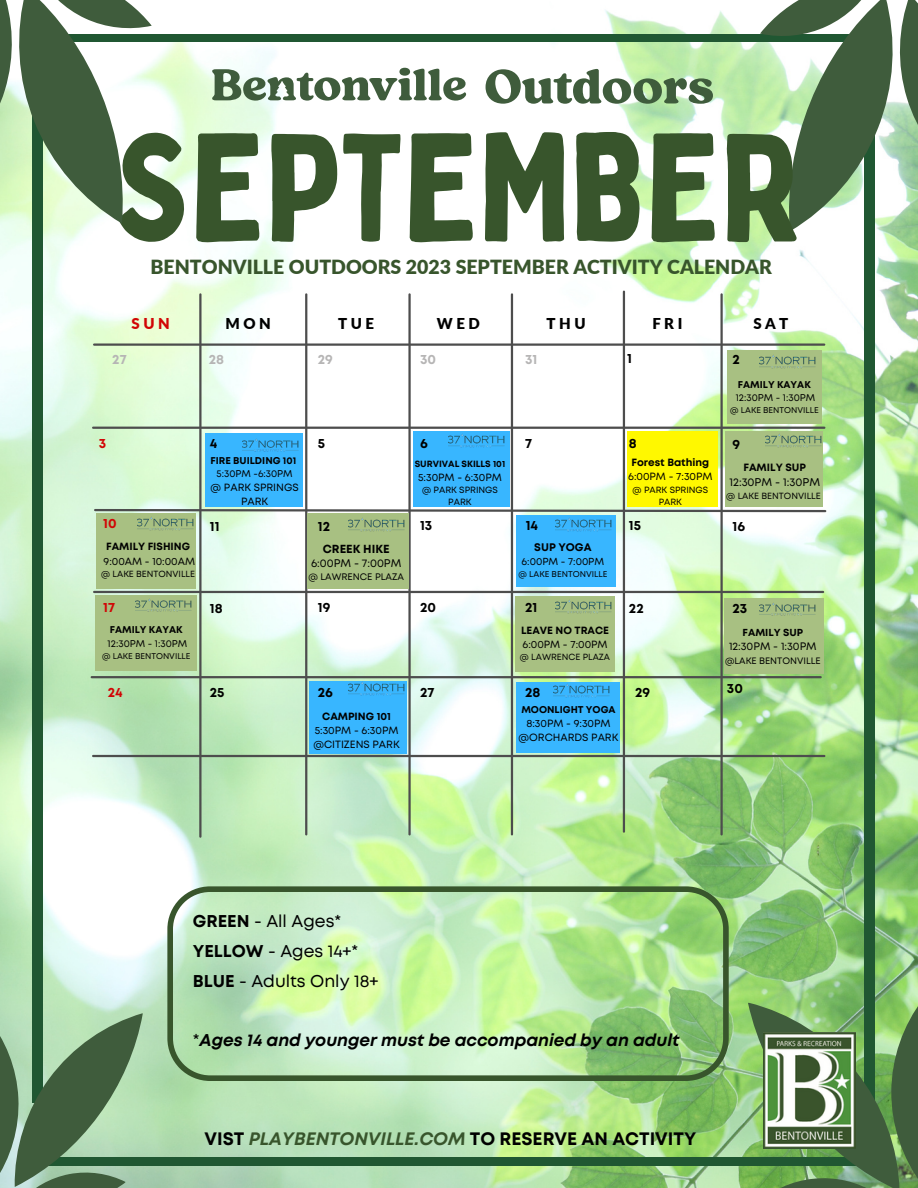
<style>
.page{position:relative;width:918px;height:1188px;background:#fff}
.page>*{position:absolute;margin:0;border:0;box-sizing:border-box;transform-origin:0 0}
.t1{font:150px "Bobby Jones";color:#38552c}
.t2{font:900 19.5px "Lato";color:#38552c}
.t3{font:700 18px "Mont";color:#000}
.t4{font:17.1px "Mont";color:#000}
.t5{font:italic 700 17.1px "Mont";color:#000}
.t6{font:900 15px "Lato";letter-spacing:.235em;color:#000}
.t7{font:900 15px "Lato";color:#d10505}
.t8{font:700 13.5px "Mont";color:#000}
.t9{font:700 13.5px "Mont";color:#b6b5b5}
.t10{font:700 13.5px "Mont";color:#d10505}
.t11{font:700 11.7px "Mont";color:#000}
.t12{font:11.25px "Mont";color:#000}
.t13{font:11.1px "Mont";color:#000}
.t14{font:700 10.95px "Mont";color:#000}
.t15{font:10.8px "Mont";color:#000}
.t16{font:10.5px/14px "Mont";color:#000;text-align:center}
.t17{font:700 10.5px/14.2px "Mont";color:#000;text-align:center}
.t18{font:10.2px "Mont";color:#000}
.t19{font:700 10.2px "Mont";color:#000}
.t20{font:700 9.9px "Mont";color:#000}
.t21{font:9.9px "Mont";color:#000}
.t22{font:9.45px "Mont";color:#000}
.t23{font:9.3px "Mont";color:#000}
.t24{font:9px/12px "Mont";color:#000;text-align:center}
.t25{font:700 9px "Mont";color:#000}
.t26{font:8.85px "Mont";color:#000}
.t27{font:8.4px "Mont";color:#000}
.s1{font-weight:400}
.s2{font-weight:700}
.s3{font-weight:400;font-style:normal}
.s4{font-style:italic;color:#38552c}
</style>
<div class="page">
<img style="left:0;top:10px;width:918px;height:1178px">
<hr style="left:92px;top:676px;width:729px;height:2px;background:#4d4d4d">
<hr style="left:94px;top:591px;width:729px;height:2px;background:#4d4d4d">
<svg style="left:93px;top:508px;width:735px;height:5px"></svg>
<hr style="left:93px;top:427px;width:731px;height:2px;background:#4d4d4d">
<hr style="left:93px;top:755px;width:731px;height:2px;background:#4d4d4d">
<hr style="left:94px;top:343px;width:730px;height:3px;background:#4d4d4d">
<hr style="left:199px;top:294px;width:3px;height:543px;background:#4d4d4d">
<hr style="left:305px;top:294px;width:2px;height:540px;background:#4d4d4d">
<div style="left:96px;top:595px;width:101px;height:76px;background:#a8c082"></div>
<hr style="left:408px;top:294px;width:3px;height:540px;background:#4d4d4d">
<hr style="left:511px;top:294px;width:2px;height:540px;background:#4d4d4d">
<div style="left:307px;top:513px;width:101px;height:76px;background:#a8c082"></div>
<hr style="left:623px;top:292px;width:2px;height:540px;background:#4d4d4d">
<hr style="left:720px;top:294px;width:3px;height:540px;background:#4d4d4d">
<div style="left:864px;top:107px;width:11px;height:996px;background:#205732"></div>
<div style="left:46px;top:1157px;width:823px;height:9px;background:#205732"></div>
<svg style="left:742px;top:973px;width:176px;height:215px;background:#6a9c5b"></svg>
<div style="left:33px;top:101px;width:10px;height:1002px;background:#205732"></div>
<svg style="left:0;top:991px;width:148px;height:197px;background:#7da17f"></svg>
<div style="left:65px;top:34px;width:788px;height:8px;background:#205732"></div>
<svg style="left:760px;top:0;width:158px;height:231px"></svg>
<svg style="left:0;top:0;width:152px;height:223px"></svg>
<img style="left:763px;top:1032px;width:92px;height:116px">
<div style="left:627px;top:431px;width:91px;height:76px;background:#fff800"></div>
<div style="left:725px;top:431px;width:98px;height:76px;background:#a8c082"></div>
<svg style="left:212px;top:68px;width:254px;height:33px"></svg>
<svg style="left:486px;top:69px;width:227px;height:35px"></svg>
<div style="left:413px;top:431px;width:97px;height:76px;background:#38b6ff"></div>
<svg style="left:167px;top:886px;width:562px;height:195px;background:#b2dda3"></svg>
<img style="left:766px;top:434px;width:56px;height:14px">
<div style="left:515px;top:596px;width:99px;height:76px;background:#a8c082"></div>
<img style="left:555px;top:600px;width:56px;height:14px">
<img style="left:448px;top:434px;width:56px;height:14px">
<div style="left:516px;top:683px;width:104px;height:70px;background:#38b6ff"></div>
<img style="left:553px;top:684px;width:56px;height:14px">
<div style="left:97px;top:513px;width:99px;height:76px;background:#a8c082"></div>
<img style="left:138px;top:517px;width:56px;height:14px">
<div style="left:205px;top:434px;width:98px;height:73px;background:#38b6ff"></div>
<div style="left:727px;top:350px;width:95px;height:73px;background:#a8c082"></div>
<div style="left:724px;top:598px;width:99px;height:76px;background:#a8c082"></div>
<img style="left:760px;top:603px;width:56px;height:13px">
<img style="left:760px;top:355px;width:56px;height:14px">
<div style="left:516px;top:515px;width:100px;height:72px;background:#38b6ff"></div>
<div style="left:309px;top:682px;width:98px;height:72px;background:#38b6ff"></div>
<img style="left:242px;top:438px;width:57px;height:14px">
<img style="left:348px;top:518px;width:57px;height:14px">
<img style="left:348px;top:682px;width:57px;height:14px">
<img style="left:555px;top:518px;width:56px;height:14px">
<img style="left:135px;top:599px;width:57px;height:13px">
<p class="t1" style="left:113px;top:93px;width:691px">SEPTEMBER</p>
<p class="t2" style="left:151px;top:255px;width:623px">BENTONVILLE OUTDOORS 2023 SEPTEMBER ACTIVITY CALENDAR</p>
<p class="t7" style="left:132px;top:314px;width:40px">SUN</p>
<p class="t6" style="left:226px;top:314px;width:47px">MON</p>
<p class="t6" style="left:338px;top:314px;width:37px">TUE</p>
<p class="t6" style="left:437px;top:314px;width:44px">WED</p>
<p class="t6" style="left:547px;top:314px;width:41px">THU</p>
<p class="t6" style="left:652px;top:314px;width:32px">FRI</p>
<p class="t6" style="left:753px;top:314px;width:37px">SAT</p>
<p class="t9" style="left:112px;top:354px;width:16px">27</p>
<p class="t9" style="left:209px;top:354px;width:17px">28</p>
<p class="t9" style="left:318px;top:354px;width:17px">29</p>
<p class="t9" style="left:420px;top:354px;width:17px">30</p>
<p class="t9" style="left:525px;top:354px;width:14px">31</p>
<p class="t8" style="left:627px;top:353px;width:6px">1</p>
<p class="t8" style="left:732px;top:354px;width:9px">2</p>
<p class="t20" style="left:738px;top:380px;width:74px">FAMILY KAYAK</p>
<p class="t21" style="left:736px;top:394px;width:81px">12:30PM - 1:30PM</p>
<p class="t27" style="left:730px;top:407px;width:90px">@ LAKE BENTONVILLE</p>
<p class="t10" style="left:99px;top:438px;width:9px">3</p>
<p class="t8" style="left:210px;top:438px;width:9px">4</p>
<p class="t8" style="left:318px;top:438px;width:9px">5</p>
<p class="t8" style="left:420px;top:438px;width:9px">6</p>
<p class="t8" style="left:525px;top:438px;width:9px">7</p>
<p class="t8" style="left:629px;top:438px;width:9px">8</p>
<p class="t8" style="left:732px;top:439px;width:9px">9</p>
<p class="t20" style="left:211px;top:457px;width:87px">FIRE BUILDING 101</p>
<p class="t21" style="left:217px;top:470px;width:78px">5:30PM -6:30PM</p>
<p class="t16" style="left:211px;top:481px;width:90px">@ PARK SPRINGS<br>PARK</p>
<p class="t25" style="left:415px;top:461px;width:92px">SURVIVAL SKILLS 101</p>
<p class="t16" style="left:418px;top:471px;width:85px">5:30PM - 6:30PM</p>
<p class="t24" style="left:422px;top:485px;width:77px">@ PARK SPRINGS<br>PARK</p>
<p class="t17" style="left:628px;top:456px;width:86px">Forest Bathing<br><span class="s1">6:00PM - 7:30PM</span></p>
<p class="t24" style="left:633px;top:485px;width:77px">@ PARK SPRINGS<br>PARK</p>
<p class="t17" style="left:743px;top:461px;width:64px">FAMILY SUP</p>
<p class="t12" style="left:729px;top:478px;width:92px">12:30PM - 1:30PM</p>
<p class="t24" style="left:726px;top:491px;width:96px">@ LAKE BENTONVILLE</p>
<p class="t10" style="left:103px;top:518px;width:15px">10</p>
<p class="t8" style="left:210px;top:521px;width:11px">11</p>
<p class="t8" style="left:318px;top:521px;width:14px">12</p>
<p class="t8" style="left:526px;top:521px;width:14px">14</p>
<p class="t8" style="left:420px;top:521px;width:14px">13</p>
<p class="t8" style="left:629px;top:520px;width:14px">15</p>
<p class="t8" style="left:732px;top:522px;width:14px">16</p>
<p class="t17" style="left:106px;top:540px;width:85px">FAMILY FISHING</p>
<p class="t16" style="left:104px;top:555px;width:93px">9:00AM - 10:00AM</p>
<p class="t26" style="left:101px;top:571px;width:95px">@ LAKE BENTONVILLE</p>
<p class="t11" style="left:323px;top:544px;width:68px">CREEK HIKE</p>
<p class="t13" style="left:311px;top:559px;width:92px">6:00PM - 7:00PM</p>
<p class="t22" style="left:308px;top:574px;width:97px">@ LAWRENCE PLAZA</p>
<p class="t14" style="left:534px;top:543px;width:59px">SUP YOGA</p>
<p class="t18" style="left:522px;top:558px;width:84px">6:00PM - 7:00PM</p>
<p class="t27" style="left:518px;top:571px;width:90px">@ LAKE BENTONVILLE</p>
<p class="t10" style="left:103px;top:602px;width:13px">17</p>
<p class="t8" style="left:210px;top:603px;width:14px">18</p>
<p class="t8" style="left:318px;top:602px;width:14px">19</p>
<p class="t8" style="left:420px;top:602px;width:17px">20</p>
<p class="t8" style="left:525px;top:602px;width:14px">21</p>
<p class="t8" style="left:629px;top:603px;width:16px">22</p>
<p class="t8" style="left:732px;top:603px;width:16px">23</p>
<p class="t20" style="left:110px;top:626px;width:74px">FAMILY KAYAK</p>
<p class="t21" style="left:108px;top:640px;width:81px">12:30PM - 1:30PM</p>
<p class="t27" style="left:102px;top:653px;width:90px">@ LAKE BENTONVILLE</p>
<p class="t17" style="left:521px;top:624px;width:89px">LEAVE NO TRACE</p>
<p class="t16" style="left:523px;top:638px;width:87px">6:00PM - 7:00PM</p>
<p class="t26" style="left:520px;top:654px;width:92px">@ LAWRENCE PLAZA</p>
<p class="t19" style="left:743px;top:629px;width:62px">FAMILY SUP</p>
<p class="t15" style="left:729px;top:643px;width:89px">12:30PM - 1:30PM</p>
<p class="t23" style="left:725px;top:657px;width:97px">@LAKE BENTONVILLE</p>
<p class="t10" style="left:108px;top:687px;width:16px">24</p>
<p class="t8" style="left:210px;top:687px;width:16px">25</p>
<p class="t8" style="left:318px;top:687px;width:17px">26</p>
<p class="t8" style="left:420px;top:687px;width:16px">27</p>
<p class="t8" style="left:525px;top:687px;width:17px">28</p>
<p class="t8" style="left:635px;top:687px;width:17px">29</p>
<p class="t8" style="left:727px;top:683px;width:17px">30</p>
<p class="t17" style="left:322px;top:710px;width:70px">CAMPING 101</p>
<p class="t16" style="left:315px;top:724px;width:85px">5:30PM - 6:30PM</p>
<p class="t16" style="left:313px;top:738px;width:88px">@CITIZENS PARK</p>
<p class="t20" style="left:521px;top:706px;width:96px">MOONLIGHT YOGA</p>
<p class="t16" style="left:526px;top:717px;width:86px">8:30PM - 9:30PM</p>
<p class="t16" style="left:519px;top:731px;width:101px">@ORCHARDS PARK</p>
<p class="t4" style="left:193px;top:914px;width:150px"><span class="s2">GREEN</span> - All Ages*</p>
<p class="t4" style="left:193px;top:944px;width:167px"><span class="s2">YELLOW</span> - Ages 14+*</p>
<p class="t4" style="left:193px;top:974px;width:187px"><span class="s2">BLUE</span> - Adults Only 18+</p>
<p class="t5" style="left:193px;top:1034px;width:488px"><span class="s3">*</span>Ages 14 and younger must be accompanied by an adult</p>
<p class="t3" style="left:205px;top:1132px;width:493px">VIST <span class="s4">PLAYBENTONVILLE.COM</span> TO RESERVE AN ACTIVITY</p>
</div>
